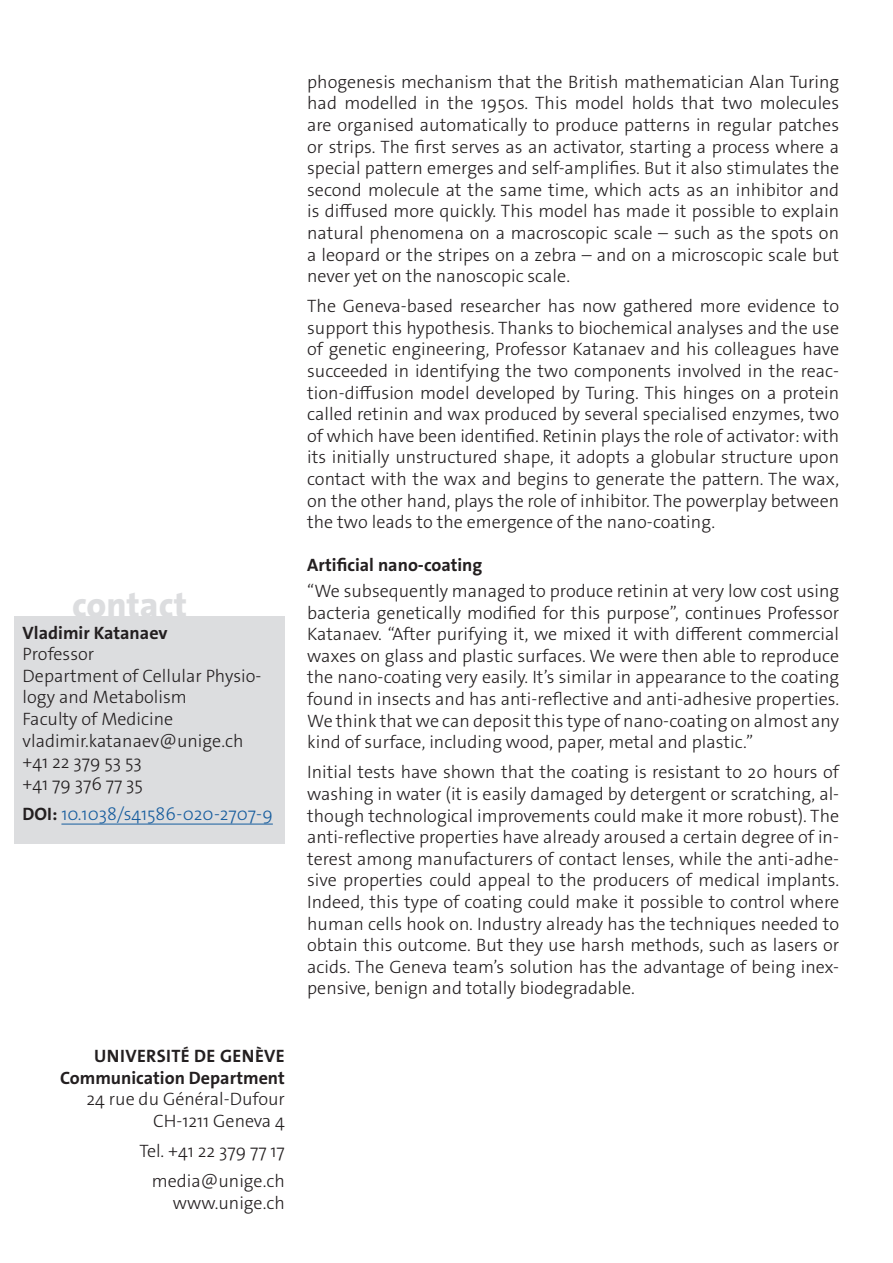
<style>
.page{position:relative;width:893px;height:1263px;background:#fff}
.page>*{position:absolute;margin:0;border:0;box-sizing:border-box;transform-origin:0 0}
._4__texte_courant{font:800 35.7px "The Sans Os F";color:#dcdddf}
._4__texte_courant-2{font:300 18px/21.6px "The Sans Os F";color:#231f20;text-align:justify}
.texte_courant{font:300 18px/21.6px "The Sans Os F";color:#231f20;text-align:right}
._4__texte_courant-3{font:300 18px "The Sans Os F";color:#175d9e}
._5__intertitre{font:700 18px "The Sans Os F";color:#231f20}
.texte_courant-2{font:700 18px "The Sans Os F";letter-spacing:.02em;color:#231f20}
.s1{font-weight:700}
.s2{font-weight:700;color:#231f20}
</style>
<div class="page">
<div style="left:14px;top:617px;width:271px;height:227px;background:#dcdddf"></div>
<hr style="left:61px;top:824px;width:212px;height:1px;background:#175d9e">
<p class="_4__texte_courant" style="left:72px;top:582px;width:116px">contact</p>
<p class="_4__texte_courant-2" style="left:23px;top:622px;width:240px;text-align:left"><span class="s1">Vladimir Katanaev<br></span>Professor<br>Department of Cellular Physio&shy;logy and Metabolism<br>Faculty of Medicine vladimir.katanaev@unige.ch +41 22 379 53 53<br>+41 79 376 77 35</p>
<p class="_4__texte_courant-3" style="left:23px;top:802px;width:252px"><span class="s2">DOI:</span> 10.1038/s41586-020-2707-9</p>
<p class="texte_courant-2" style="left:94px;top:1044px;width:192px">UNIVERSITÉ DE GENÈVE</p>
<p class="texte_courant" style="left:60px;top:1067px;width:226px"><span class="s1">Communication Department<br></span>24 rue du Général-Dufour<br>CH-1211 Geneva 4</p>
<p class="texte_courant" style="left:139px;top:1140px;width:147px">Tel. +41 22 379 77 17</p>
<p class="texte_courant" style="left:152px;top:1170px;width:135px">media@unige.ch www.unige.ch</p>
<p class="_4__texte_courant-2" style="left:307px;top:71px;width:533px">phogenesis mechanism that the British mathematician Alan Turing had modelled in the 1950s. This model holds that two molecules are organised automatically to produce patterns in regular patches or strips. The first serves as an activator, starting a process where a special pattern emerges and self-amplifies. But it also stimulates the second molecule at the same time, which acts as an inhibitor and is diffused more quickly. This model has made it possible to explain natural phenomena on a macroscopic scale – such as the spots on a leopard or the stripes on a zebra – and on a microscopic scale but never yet on the nanoscopic scale.</p>
<p class="_4__texte_courant-2" style="left:307px;top:295px;width:533px">The Geneva-based researcher has now gathered more evidence to support this hypothesis. Thanks to biochemical analyses and the use of genetic engineering, Professor Katanaev and his colleagues have succeeded in identifying the two components involved in the reac&shy;tion-diffusion model developed by Turing. This hinges on a protein called retinin and wax produced by several specialised enzymes, two of which have been identified. Retinin plays the role of activator: with its initially unstructured shape, it adopts a globular structure upon contact with the wax and begins to generate the pattern. The wax, on the other hand, plays the role of inhibitor. The powerplay between the two leads to the emergence of the nano-coating.</p>
<p class="_5__intertitre" style="left:307px;top:553px;width:177px">Artificial nano-coating</p>
<p class="_4__texte_courant-2" style="left:307px;top:580px;width:533px">“We subsequently managed to produce retinin at very low cost using bacteria genetically modified for this purpose”, continues Professor Katanaev. “After purifying it, we mixed it with different commercial waxes on glass and plastic surfaces. We were then able to reproduce the nano-coating very easily. It’s similar in appearance to the coating found in insects and has anti-reflective and anti-adhesive properties.<br>We think that we can deposit this type of nano-coating on almost any kind of surface, including wood, paper, metal and plastic.”</p>
<p class="_4__texte_courant-2" style="left:307px;top:762px;width:533px">Initial tests have shown that the coating is resistant to 20 hours of washing in water (it is easily damaged by detergent or scratching, al&shy;though technological improvements could make it more robust). The anti-reflective properties have already aroused a certain degree of in&shy;terest among manufacturers of contact lenses, while the anti-adhe&shy;sive properties could appeal to the producers of medical implants.<br>Indeed, this type of coating could make it possible to control where human cells hook on. Industry already has the techniques needed to obtain this outcome. But they use harsh methods, such as lasers or acids. The Geneva team’s solution has the advantage of being inex&shy;pensive, benign and totally biodegradable.</p>
</div>
